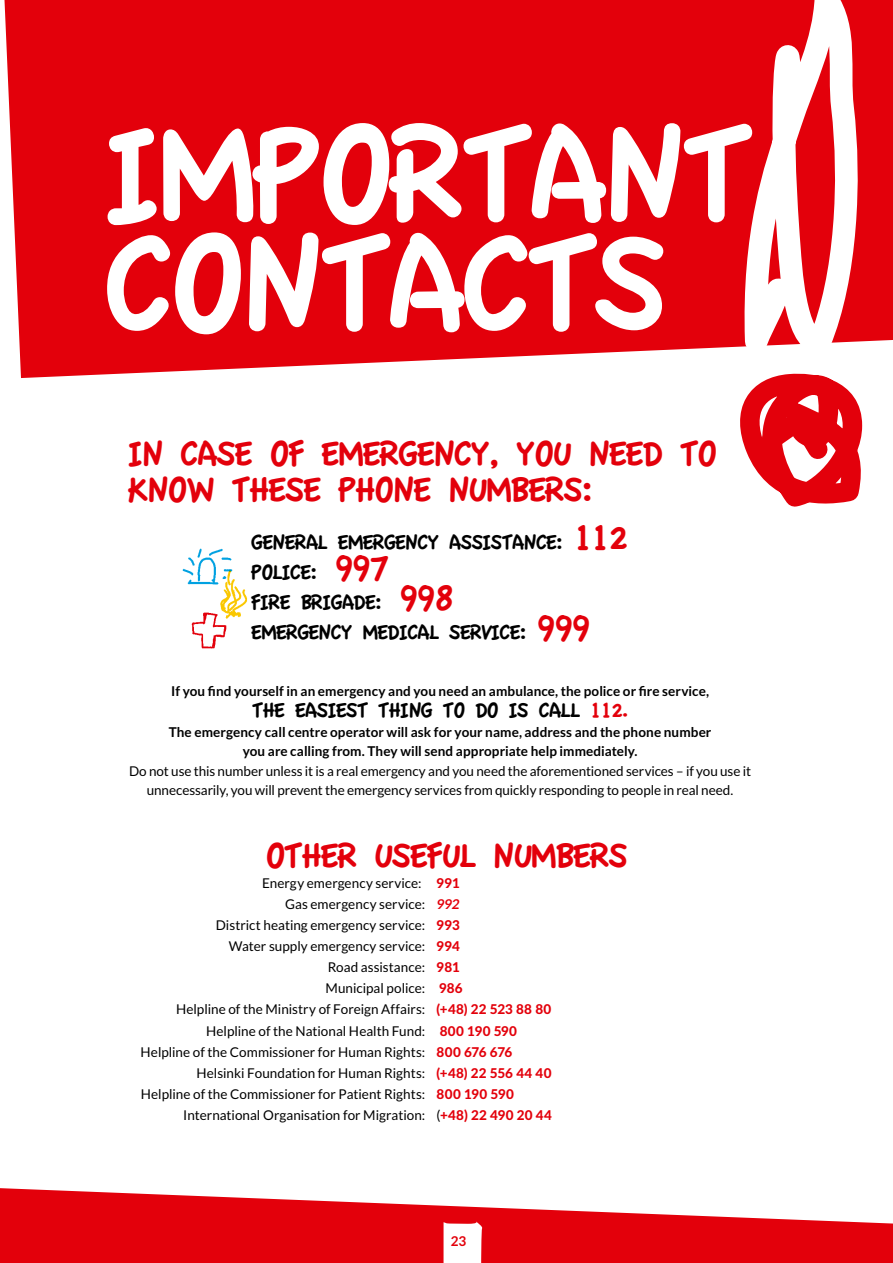
<style>
.page{position:relative;width:893px;height:1263px;background:#fff}
.page>*{position:absolute;margin:0;border:0;box-sizing:border-box;transform-origin:0 0}
.t1{font:144.75px "Apple Casual";letter-spacing:-.05em;color:#fff}
.t2{font:37.5px "Apple Casual";letter-spacing:-.05em;color:#e3000b}
.t3{font:22.5px "Apple Casual";letter-spacing:-.05em;color:#000}
.t4{font:13.5px/19.5px "Lato";color:#000;text-align:center}
.t5{font:700 13.5px/19.5px "Lato";letter-spacing:.005em;color:#000;text-align:center}
.t6{font:700 13.5px "Lato";color:#e3000b}
.s1{font-size:37.5px;color:#e3000b}
.s2{color:#e3000b}
.s3{font-weight:800;color:#e3000b}
.s4{font-weight:700;font-style:italic;color:#e3000b}
</style>
<div class="page">
<div style="left:5px;top:0;width:888px;height:378px;background:#e3000b"></div>
<svg style="left:737px;top:0;width:139px;height:378px"></svg>
<svg style="left:714px;top:361px;width:158px;height:146px"></svg>
<img style="left:182px;top:548px;width:41px;height:37px">
<img style="left:197px;top:557px;width:51px;height:50px">
<img style="left:191px;top:601px;width:50px;height:48px">
<svg style="left:0;top:1188px;width:893px;height:75px;fill:#e3000b"></svg>
<svg style="left:443px;top:1221px;width:42px;height:42px"></svg>
<p class="t1" style="left:102px;top:96px;width:654px">IMPORTANT</p>
<p class="t1" style="left:102px;top:205px;width:568px">CONTACTS</p>
<p class="t2" style="left:128px;top:434px;width:591px">IN CASE OF EMERGENCY, YOU NEED TO</p>
<p class="t2" style="left:128px;top:470px;width:467px">KNOW THESE PHONE NUMBERS:</p>
<p class="t3" style="left:251px;top:530px;width:378px">GENERAL EMERGENCY ASSISTANCE: <span class="s1">112</span></p>
<p class="t3" style="left:251px;top:560px;width:139px">POLICE: <span class="s1">997</span></p>
<p class="t3" style="left:251px;top:590px;width:204px">FIRE BRIGADE: <span class="s1">998</span></p>
<p class="t3" style="left:251px;top:620px;width:341px">EMERGENCY MEDICAL SERVICE: <span class="s1">999</span></p>
<p class="t5" style="left:171px;top:682px;width:539px">If you find yourself in an emergency and you need an ambulance, the police or fire service,</p>
<p class="t3" style="left:252px;top:698px;width:378px">THE EASIEST THING TO DO IS CALL <span class="s2">112.</span></p>
<p class="t5" style="left:169px;top:722px;width:544px">The emergency call centre operator will ask for your name, address and the phone number you are calling from. They will send appropriate help immediately.</p>
<p class="t4" style="left:129px;top:761px;width:624px">Do not use this number unless it is a real emergency and you need the aforementioned services – if you use it unnecessarily, you will prevent the emergency services from quickly responding to people in real need.</p>
<p class="t2" style="left:265px;top:836px;width:364px">OTHER USEFUL NUMBERS</p>
<p class="t4" style="left:262px;top:874px;width:200px">Energy emergency service: <span class="s3">991</span></p>
<p class="t4" style="left:285px;top:895px;width:176px">Gas emergency service: <span class="s4">992</span></p>
<p class="t4" style="left:216px;top:916px;width:246px">District heating emergency service: <span class="s3">993</span></p>
<p class="t4" style="left:229px;top:937px;width:233px">Water supply emergency service: <span class="s3">994</span></p>
<p class="t4" style="left:328px;top:958px;width:134px">Road assistance: <span class="s3">981</span></p>
<p class="t4" style="left:325px;top:979px;width:139px">Municipal police: <span class="s3">986</span></p>
<p class="t4" style="left:176px;top:1000px;width:377px">Helpline of the Ministry of Foreign Affairs: <span class="s3">(+48) 22 523 88 80</span></p>
<p class="t4" style="left:206px;top:1021px;width:312px">Helpline of the National Health Fund: <span class="s3">800 190 590</span></p>
<p class="t4" style="left:141px;top:1042px;width:373px">Helpline of the Commissioner for Human Rights: <span class="s3">800 676 676</span></p>
<p class="t4" style="left:197px;top:1063px;width:357px">Helsinki Foundation for Human Rights: <span class="s3">(+48) 22 556 44 40</span></p>
<p class="t4" style="left:141px;top:1084px;width:374px">Helpline of the Commissioner for Patient Rights: <span class="s3">800 190 590</span></p>
<p class="t4" style="left:183px;top:1105px;width:370px">International Organisation for Migration: (<span class="s3">+48) 22 490 20 44</span></p>
<p class="t6" style="left:451px;top:1233px;width:17px">23</p>
</div>
